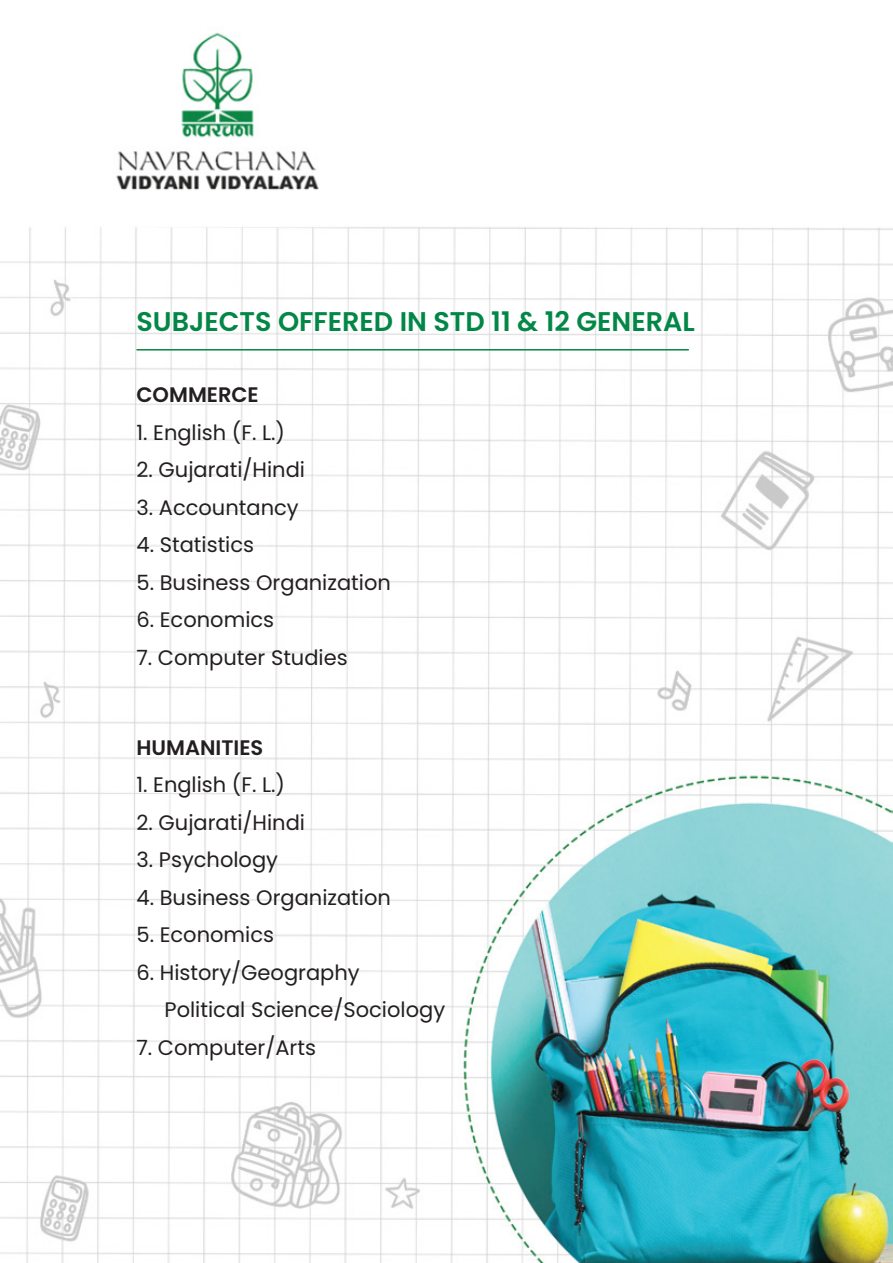
<style>
.page{position:relative;width:893px;height:1263px;background:#fff}
.page>*{position:absolute;margin:0;border:0;box-sizing:border-box;transform-origin:0 0}
.t1{font:600 27px "Poppins";color:#038747}
.t2{font:21px/37.5px "Poppins";color:#231f20}
.t3{font:600 21px "Poppins";color:#231f20}
.s1{color:#008747}
</style>
<div class="page">
<img style="left:0;top:32px;width:893px;height:1231px">
<hr style="left:136px;top:349px;width:553px;height:1px;background:#068546">
<p class="t1" style="left:136px;top:306px;width:560px">SUBJECTS OFFERED <span class="s1">IN STD</span> 11 &amp; 12 GENERAL</p>
<p class="t3" style="left:136px;top:383px;width:124px">COMMERCE</p>
<p class="t2" style="left:136px;top:414px;width:150px">1. English (F. L.)</p>
<p class="t2" style="left:136px;top:451px;width:170px">2. Gujarati/Hindi</p>
<p class="t2" style="left:136px;top:489px;width:164px">3. Accountancy</p>
<p class="t2" style="left:136px;top:526px;width:119px">4. Statistics</p>
<p class="t2" style="left:136px;top:564px;width:256px">5. Business Organization</p>
<p class="t2" style="left:136px;top:601px;width:139px">6. Economics</p>
<p class="t2" style="left:136px;top:639px;width:213px">7. Computer Studies</p>
<p class="t3" style="left:136px;top:735px;width:128px">HUMANITIES</p>
<p class="t2" style="left:136px;top:766px;width:150px">1. English (F. L.)</p>
<p class="t2" style="left:136px;top:804px;width:170px">2. Gujarati/Hindi</p>
<p class="t2" style="left:136px;top:841px;width:143px">3. Psychology</p>
<p class="t2" style="left:136px;top:879px;width:256px">4. Business Organization</p>
<p class="t2" style="left:136px;top:916px;width:139px">5. Economics</p>
<p class="t2" style="left:165px;top:954px;width:282px;text-indent:-28px">6. History/Geography<br>Political Science/Sociology</p>
<p class="t2" style="left:136px;top:1029px;width:181px">7. Computer/Arts</p>
</div>
